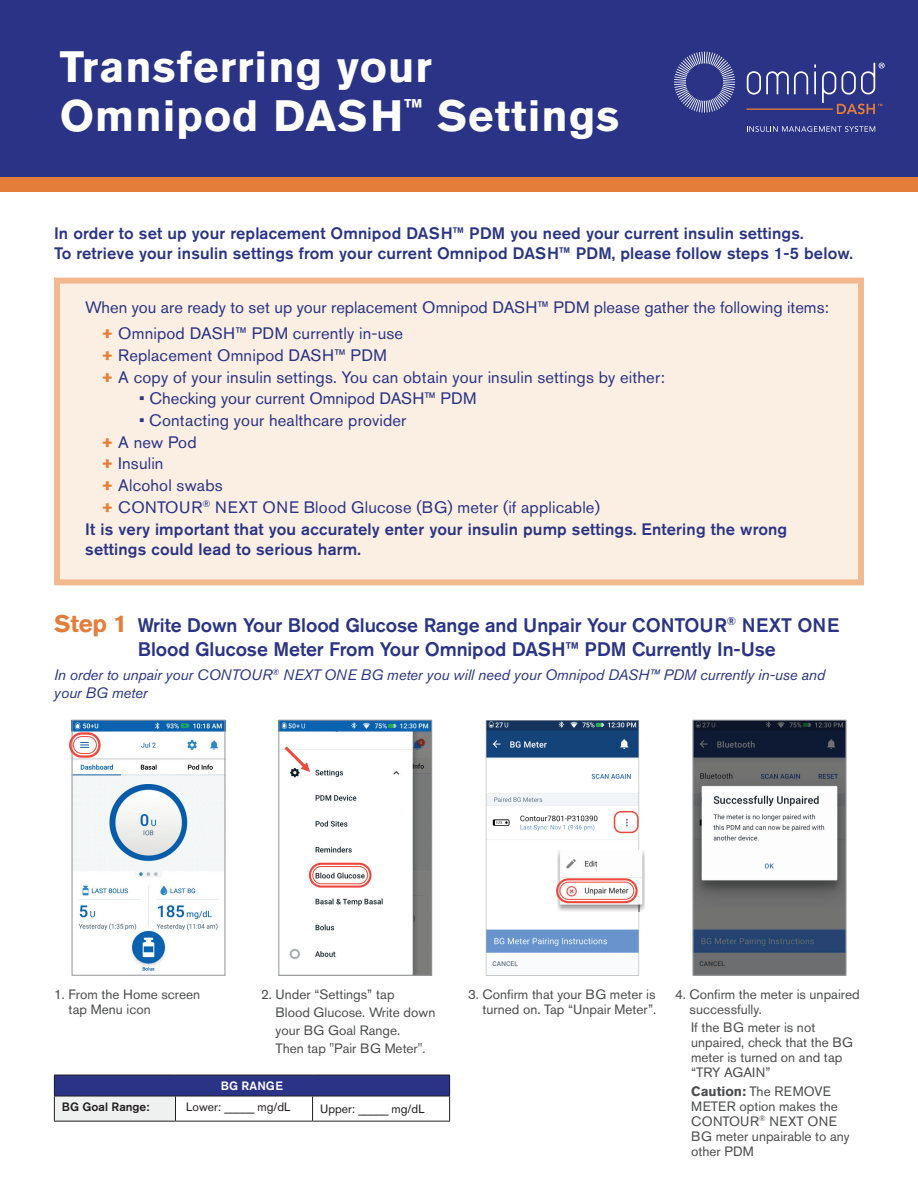
<style>
.page{position:relative;width:918px;height:1188px;background:#fff}
.page>*{position:absolute;margin:0;border:0;box-sizing:border-box;transform-origin:0 0}
.t1{font:700 43.5px/49.1px "Akzidenz Grotesk Pro";letter-spacing:.025em;color:#fff}
.t2{font:500 19.5px/24px "Akzidenz Grotesk Pro";letter-spacing:-.005em;color:#2a3385}
.t3{font:16.5px/26.2px "Akzidenz Grotesk Pro";letter-spacing:.01em;color:#2a3385}
.t4{font:500 16.5px/19.5px "Akzidenz Grotesk Pro";letter-spacing:.01em;color:#2a3385}
.t5{font:italic 15px/18px "Akzidenz Grotesk Pro";letter-spacing:-.01em;color:#2a3385}
.t6{font:13.5px/15px "Akzidenz Grotesk Pro";color:#4b4c4d}
.t7{font:12px "Akzidenz Grotesk Pro";color:#231f20}
.t8{font:500 12px "Akzidenz Grotesk Pro";color:#231f20}
.t9{font:500 12px "Akzidenz Grotesk Pro";letter-spacing:.01em;color:#fff}
.s1{font-weight:700;color:#e47d3a}
.s2{font-weight:700;font-size:24px;color:#e47d3a}
.s3{font-weight:700}
</style>
<div class="page">
<div style="left:54px;top:278px;width:810px;height:307px;background:#fbefe4;border:6px solid #f2b990"></div>
<div style="left:0;top:165px;width:918px;height:27px;background:#e47d3a"></div>
<div style="left:0;top:0;width:918px;height:177px;background:#2a3385"></div>
<svg style="left:747px;top:71px;width:61px;height:24px"></svg>
<hr style="left:814px;top:71px;width:2px;height:23px;background:#fff">
<svg style="left:747px;top:126px;width:128px;height:6px"></svg>
<svg style="left:674px;top:51px;width:61px;height:62px"></svg>
<svg style="left:822px;top:63px;width:63px;height:51px"></svg>
<hr style="left:747px;top:109px;width:86px;height:1px;background:#e47d3a">
<img style="left:281px;top:722px;width:149px;height:251px">
<div style="left:279px;top:720px;width:153px;height:255px;border:1px solid #939598"></div>
<div style="left:309px;top:863px;width:63px;height:25px;border:2px solid #ef473c;border-radius:11px"></div>
<div style="left:312px;top:866px;width:56px;height:18px;border:1px solid #ef473c;border-radius:9px"></div>
<svg style="left:281px;top:743px;width:31px;height:31px"></svg>
<img style="left:695px;top:722px;width:149px;height:251px">
<div style="left:693px;top:720px;width:153px;height:255px;border:1px solid #939598"></div>
<img style="left:74px;top:722px;width:149px;height:249px">
<div style="left:72px;top:720px;width:153px;height:255px;border:1px solid #939598"></div>
<div style="left:69px;top:732px;width:32px;height:26px;border:2px solid #ef473c;border-radius:12px"></div>
<div style="left:73px;top:736px;width:24px;height:18px;border:1px solid #ef473c;border-radius:8px"></div>
<svg style="left:486px;top:720px;width:153px;height:255px"></svg>
<div style="left:614px;top:811px;width:25px;height:22px;border:2px solid #ef473c;border-radius:7px"></div>
<img style="left:558px;top:851px;width:87px;height:61px">
<img style="left:639px;top:851px;width:1px;height:61px">
<div style="left:556px;top:878px;width:82px;height:25px;border:2px solid #ef473c;border-radius:11px"></div>
<div style="left:560px;top:882px;width:74px;height:18px;border:1px solid #ef473c;border-radius:9px"></div>
<div style="left:54px;top:1075px;width:396px;height:21px;background:#2a3385"></div>
<div style="left:54px;top:1096px;width:122px;height:25px;background:#eff1f0"></div>
<hr style="left:54px;top:1075px;width:122px;height:1px;background:#231f20">
<hr style="left:176px;top:1075px;width:137px;height:1px;background:#231f20">
<hr style="left:313px;top:1075px;width:137px;height:1px;background:#231f20">
<hr style="left:54px;top:1096px;width:122px;height:1px;background:#231f20">
<hr style="left:176px;top:1096px;width:137px;height:1px;background:#231f20">
<svg style="left:175px;top:1096px;width:1px;height:25px"></svg>
<hr style="left:313px;top:1096px;width:137px;height:1px;background:#231f20">
<svg style="left:312px;top:1096px;width:1px;height:25px"></svg>
<hr style="left:54px;top:1121px;width:122px;height:1px;background:#231f20">
<hr style="left:176px;top:1121px;width:137px;height:1px;background:#231f20">
<hr style="left:313px;top:1121px;width:137px;height:1px;background:#231f20">
<svg style="left:54px;top:1075px;width:1px;height:46px"></svg>
<svg style="left:449px;top:1075px;width:1px;height:46px"></svg>
<h1 class="t1" style="left:60px;top:42px;width:561px">Transferring your<br>Omnipod DASH<sup>™</sup> Settings</h1>
<p class="t4" style="left:54px;top:223px;width:800px">In order to set up your replacement Omnipod DASH™ PDM you need your current insulin settings.<br>To retrieve your insulin settings from your current Omnipod DASH™ PDM, please follow steps 1-5 below.</p>
<p class="t3" style="left:102px;top:294px;width:729px;text-indent:-16px">When you are ready to set up your replacement Omnipod DASH™ PDM please gather the following items: <span class="s1">+</span> Omnipod DASH™ PDM currently in-use</p>
<p class="t3" style="left:102px;top:344px;width:565px;line-height:21.6px"><span class="s1">+</span> Replacement Omnipod DASH™ PDM<br><span class="s1">+</span> A copy of your insulin settings. You can obtain your insulin settings by either:</p>
<p class="t3" style="left:139px;top:385px;width:339px">• Checking your current Omnipod DASH™ PDM</p>
<p class="t3" style="left:139px;top:407px;width:269px">• Contacting your healthcare provider</p>
<p class="t3" style="left:102px;top:429px;width:97px"><span class="s1">+</span> A new Pod</p>
<p class="t3" style="left:102px;top:450px;width:64px"><span class="s1">+</span> Insulin</p>
<p class="t3" style="left:102px;top:472px;width:123px"><span class="s1">+</span> Alcohol swabs</p>
<p class="t3" style="left:102px;top:494px;width:500px"><span class="s1">+</span> CONTOUR<sup>®</sup> NEXT ONE Blood Glucose (BG) meter (if applicable)</p>
<p class="t4" style="left:85px;top:520px;width:703px">It is very important that you accurately enter your insulin pump settings. Entering the wrong</p>
<p class="t4" style="left:85px;top:539px;width:277px">settings could lead to serious harm.</p>
<p class="t2" style="left:138px;top:612px;width:703px;text-indent:-84px"><span class="s2">Step 1</span> Write Down Your Blood Glucose Range and Unpair Your CONTOUR<sup>®</sup> NEXT ONE<br>Blood Glucose Meter From Your Omnipod DASH™ PDM Currently In-Use</p>
<p class="t5" style="left:54px;top:666px;width:773px">In order to unpair your CONTOUR<sup>®</sup> NEXT ONE BG meter you will need your Omnipod DASH™ PDM currently in-use and your BG meter</p>
<p class="t6" style="left:69px;top:987px;width:133px;text-indent:-15px">1. From the Home screen tap Menu icon</p>
<p class="t6" style="left:468px;top:987px;width:190px;text-align:right">3. Confirm that your BG meter is turned on. Tap “Unpair Meter”.</p>
<p class="t6" style="left:276px;top:985px;width:161px;line-height:18px;text-indent:-15px">2. Under “Settings” tap<br>Blood Glucose. Write down your BG Goal Range.<br>Then tap "Pair BG Meter".</p>
<p class="t6" style="left:690px;top:987px;width:172px;text-indent:-15px">4. Confirm the meter is unpaired successfully.</p>
<p class="t6" style="left:691px;top:1020px;width:164px">If the BG meter is not unpaired, check that the BG meter is turned on and tap “TRY AGAIN”</p>
<p class="t6" style="left:691px;top:1083px;width:160px"><span class="s3">Caution:</span> The REMOVE<br>METER option makes the<br>CONTOUR<sup>®</sup> NEXT ONE<br>BG meter unpairable to any other PDM</p>
<p class="t9" style="left:221px;top:1078px;width:64px">BG RANGE</p>
<p class="t8" style="left:62px;top:1099px;width:89px">BG Goal Range:</p>
<p class="t7" style="left:186px;top:1099px;width:106px">Lower: _____ mg/dL</p>
<p class="t7" style="left:320px;top:1101px;width:106px">Upper: _____ mg/dL</p>
</div>
